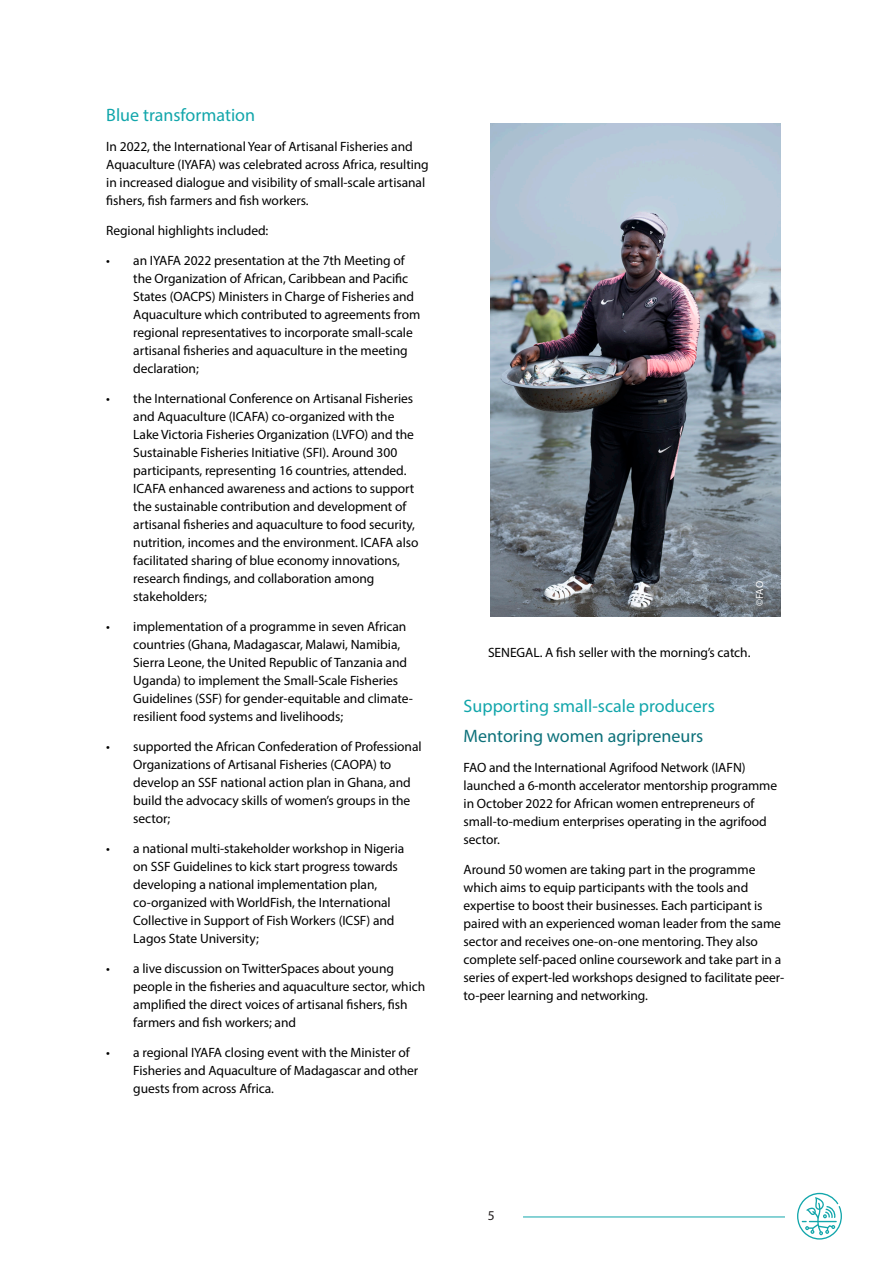
<style>
.page{position:relative;width:893px;height:1263px;background:#fff}
.page>*{position:absolute;margin:0;border:0;box-sizing:border-box;transform-origin:0 0}
.Heading_3{font:18px "Myriad Pro";color:#12a6ab}
.Heading_4{font:18px "Myriad Pro";color:#0d717a}
.Normal_text{font:13.5px/18px "Myriad Pro";letter-spacing:-.005em;color:#000}
.t1{font:13.5px "Myriad Pro";color:#231f20}
.credit_onphoto{font:10.5px "Myriad Pro";color:#fff}
</style>
<div class="page">
<img style="left:491px;top:123px;width:289px;height:493px">
<svg style="left:797px;top:1193px;width:45px;height:46px"></svg>
<hr style="left:523px;top:1216px;width:262px;height:1px;background:#12a6ab">
<p class="Heading_3" style="left:106px;top:104px;width:150px">Blue transformation</p>
<p class="Normal_text" style="left:106px;top:138px;width:324px">In 2022, the International Year of Artisanal Fisheries and Aquaculture (IYAFA) was celebrated across Africa, resulting in increased dialogue and visibility of small-scale artisanal fishers, fish farmers and fish workers.</p>
<p class="Normal_text" style="left:106px;top:222px;width:164px">Regional highlights included:</p>
<p class="Normal_text" style="left:133px;top:252px;width:289px;text-indent:-27px">• an IYAFA 2022 presentation at the 7th Meeting of the Organization of African, Caribbean and Pacific States (OACPS) Ministers in Charge of Fisheries and Aquaculture which contributed to agreements from regional representatives to incorporate small-scale artisanal fisheries and aquaculture in the meeting declaration;</p>
<p class="Normal_text" style="left:133px;top:390px;width:287px;text-indent:-27px">• the International Conference on Artisanal Fisheries and Aquaculture (ICAFA) co-organized with the Lake Victoria Fisheries Organization (LVFO) and the Sustainable Fisheries Initiative (SFI). Around 300 participants, representing 16 countries, attended.<br>ICAFA enhanced awareness and actions to support the sustainable contribution and development of artisanal fisheries and aquaculture to food security, nutrition, incomes and the environment. ICAFA also facilitated sharing of blue economy innovations, research findings, and collaboration among stakeholders;</p>
<p class="Normal_text" style="left:133px;top:618px;width:281px;text-indent:-27px">• implementation of a programme in seven African countries (Ghana, Madagascar, Malawi, Namibia, Sierra Leone, the United Republic of Tanzania and Uganda) to implement the Small-Scale Fisheries Guidelines (SSF) for gender-equitable and climate&shy;resilient food systems and livelihoods;</p>
<p class="Normal_text" style="left:133px;top:738px;width:290px;text-indent:-27px">• supported the African Confederation of Professional Organizations of Artisanal Fisheries (CAOPA) to develop an SSF national action plan in Ghana, and build the advocacy skills of women’s groups in the sector;</p>
<p class="Normal_text" style="left:133px;top:840px;width:272px;text-indent:-27px">• a national multi-stakeholder workshop in Nigeria on SSF Guidelines to kick start progress towards developing a national implementation plan, co-organized with WorldFish, the International Collective in Support of Fish Workers (ICSF) and Lagos State University;</p>
<p class="Normal_text" style="left:133px;top:960px;width:293px;text-indent:-27px">• a live discussion on TwitterSpaces about young people in the fisheries and aquaculture sector, which amplified the direct voices of artisanal fishers, fish farmers and fish workers; and</p>
<p class="Normal_text" style="left:133px;top:1044px;width:286px;text-indent:-27px">• a regional IYAFA closing event with the Minister of<br>Fisheries and Aquaculture of Madagascar and other guests from across Africa.</p>
<p class="credit_onphoto" style="left:753px;top:606px;width:26px;rotate:-90deg">©FAO</p>
<p class="Normal_text" style="left:488px;top:643px;width:264px">SENEGAL. A fish seller with the morning’s catch.</p>
<p class="Heading_3" style="left:464px;top:695px;width:253px">Supporting small-scale producers</p>
<p class="Heading_4" style="left:464px;top:725px;width:241px">Mentoring women agripreneurs</p>
<p class="Normal_text" style="left:464px;top:758px;width:315px">FAO and the International Agrifood Network (IAFN) launched a 6-month accelerator mentorship programme in October 2022 for African women entrepreneurs of small-to-medium enterprises operating in the agrifood sector.</p>
<p class="Normal_text" style="left:464px;top:860px;width:322px">Around 50 women are taking part in the programme which aims to equip participants with the tools and expertise to boost their businesses. Each participant is paired with an experienced woman leader from the same sector and receives one-on-one mentoring. They also complete self-paced online coursework and take part in a series of expert-led workshops designed to facilitate peer&shy;to-peer learning and networking.</p>
<p class="t1" style="left:488px;top:1207px;width:8px">5</p>
</div>
